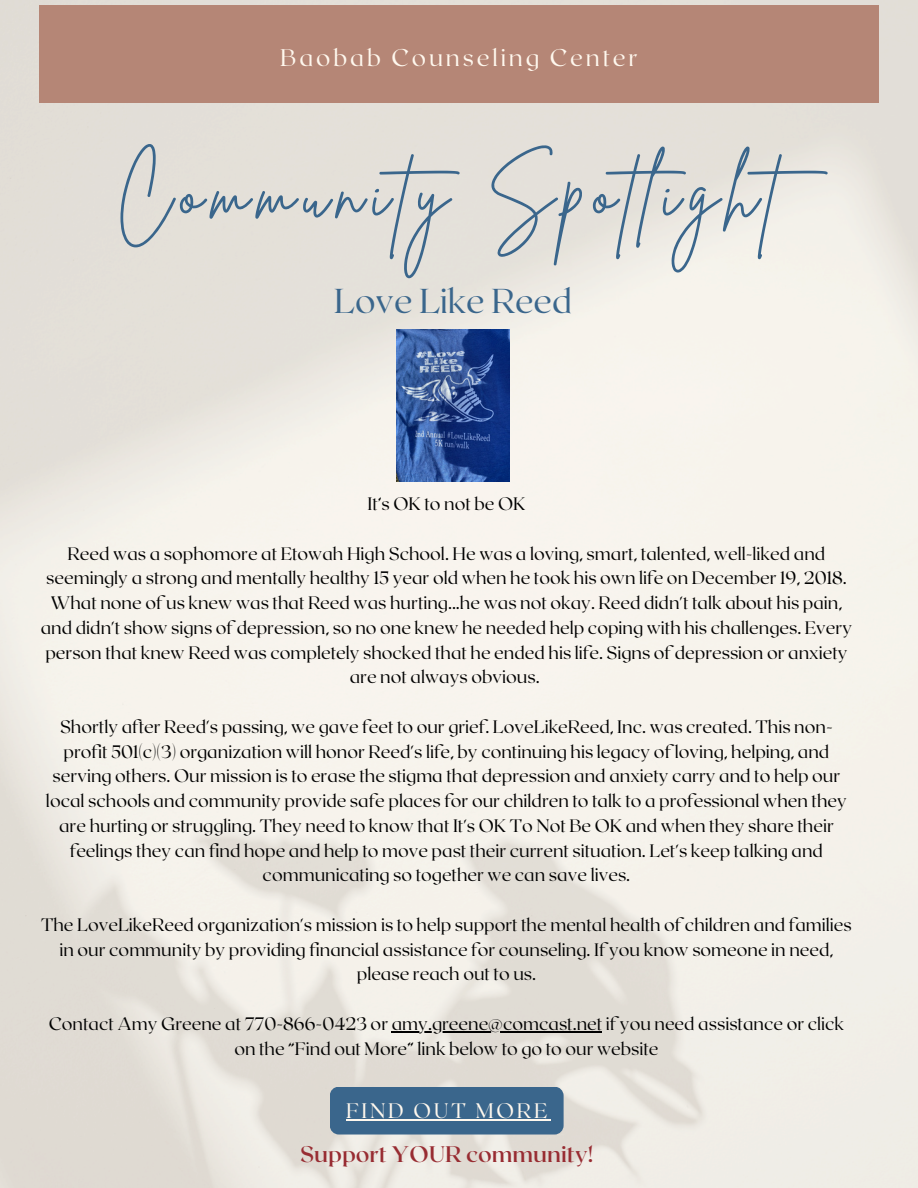
<style>
.page{position:relative;width:918px;height:1188px;background:#fff}
.page>*{position:absolute;margin:0;border:0;box-sizing:border-box;transform-origin:0 0}
.t1{font:71.55px "Brittany Signature";letter-spacing:.12em;color:#3a668c}
.t2{font:300 34.5px "Roxborough CF";color:#3a668c}
.t3{font:300 24px "Roxborough CF";letter-spacing:.12em;color:#fff8ee}
.t4{font:600 22.5px "Roxborough CF";color:#982c32}
.t5{font:300 21px "Roxborough CF";letter-spacing:.135em;color:#fff8ee}
.t6{font:300 18px/24.8px "Roxborough CF";color:#000;text-align:center}
</style>
<div class="page">
<img style="left:0;top:0;width:918px;height:1188px">
<div style="left:39px;top:5px;width:840px;height:98px;background:#b58676"></div>
<hr style="left:392px;top:1031px;width:210px;height:1px;background:#000">
<div style="left:330px;top:1087px;width:234px;height:48px;background:#3a668c;border-radius:9px"></div>
<img style="left:396px;top:329px;width:114px;height:152px">
<hr style="left:346px;top:1120px;width:204px;height:1px;background:#fff8ee">
<p class="t3" style="left:280px;top:42px;width:359px">Baobab Counseling Center</p>
<h5 class="t1" style="left:117px;top:147px;width:732px">Community Spotlight</h5>
<h3 class="t2" style="left:334px;top:278px;width:239px">Love Like Reed</h3>
<h1 class="t6" style="left:368px;top:491px;width:159px">It’s OK to not be OK</h1>
<h2 class="t6" style="left:41px;top:540px;width:813px">Reed was a sophomore at Etowah High School. He was a loving, smart, talented, well-liked and seemingly a strong and mentally healthy 15 year old when he took his own life on December 19, 2018.<br>What none of us knew was that Reed was hurting...he was not okay. Reed didn't talk about his pain, and didn't show signs of depression, so no one knew he needed help coping with his challenges. Every person that knew Reed was completely shocked that he ended his life. Signs of depression or anxiety are not always obvious.</h2>
<p class="t6" style="left:46px;top:713px;width:802px">Shortly after Reed's passing, we gave feet to our grief. LoveLikeReed, Inc. was created. This non&shy;profit 501(c)(3) organization will honor Reed's life, by continuing his legacy of loving, helping, and serving others. Our mission is to erase the stigma that depression and anxiety carry and to help our local schools and community provide safe places for our children to talk to a professional when they are hurting or struggling. They need to know that It's OK To Not Be OK and when they share their feelings they can find hope and help to move past their current situation. Let's keep talking and communicating so together we can save lives.</p>
<p class="t6" style="left:41px;top:911px;width:812px">The LoveLikeReed organization's mission is to help support the mental health of children and families in our community by providing financial assistance for counseling. If you know someone in need, please reach out to us.</p>
<p class="t6" style="left:49px;top:1010px;width:797px">Contact Amy Greene at 770-866-0423 or amy.greene@comcast.net if you need assistance or click</p>
<p class="t6" style="left:234px;top:1035px;width:426px">on the “Find out More” link below to go to our website</p>
<p class="t5" style="left:346px;top:1097px;width:203px">FIND OUT MORE</p>
<h4 class="t4" style="left:300px;top:1139px;width:294px">Support YOUR community!</h4>
</div>
